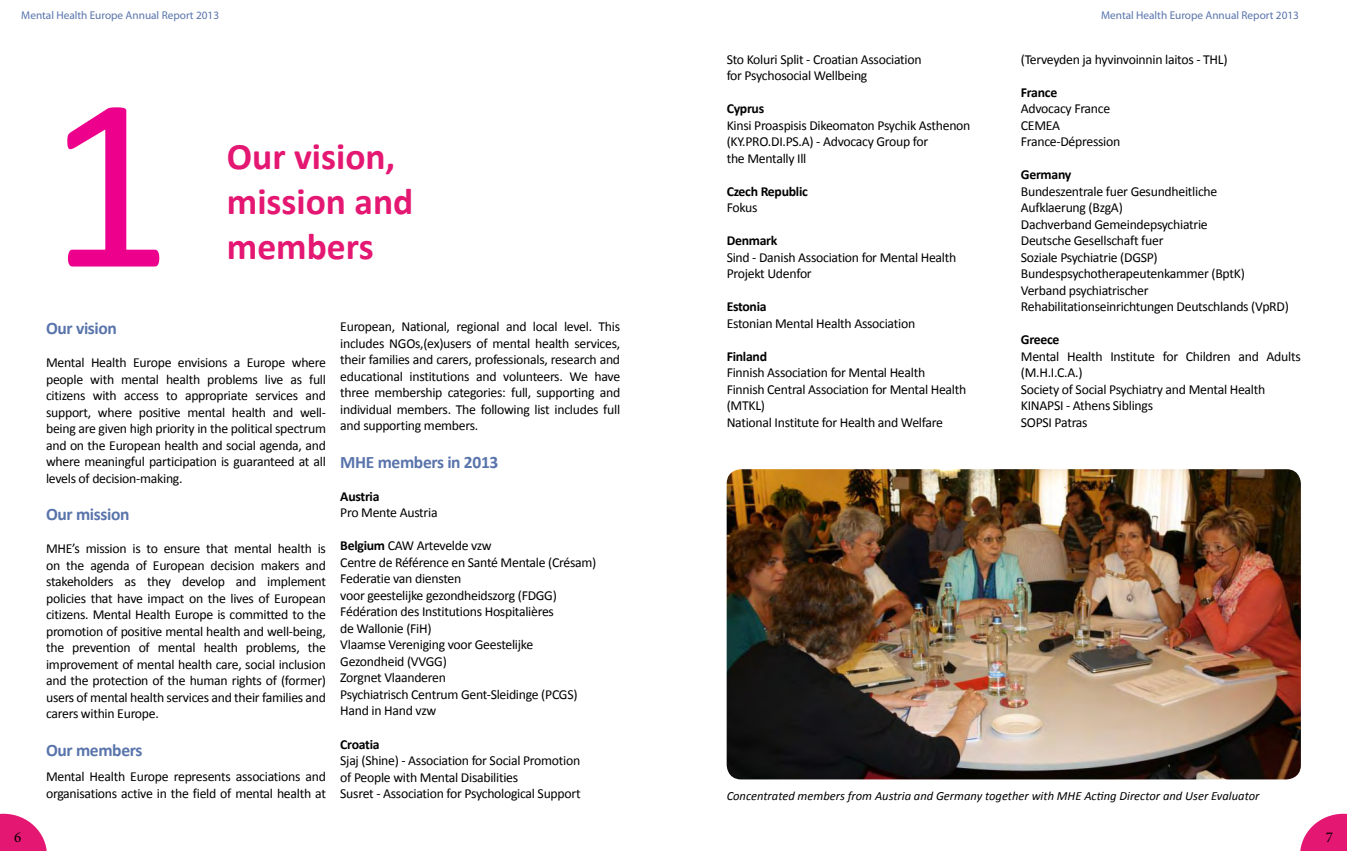
<style>
.page{position:relative;width:1347px;height:851px;background:#fff}
.page>*{position:absolute;margin:0;border:0;box-sizing:border-box;transform-origin:0 0}
.t1{font:250px "Calibri";color:#ec008c}
.t2{font:700 37.5px/45px "Calibri";color:#e41772}
.t3{font:700 17.5px "Calibri";letter-spacing:-.02em;color:#5974ab}
.t4{font:15px "Minion Pro";color:#000}
.t5{font:13.75px/16.5px "Calibri";letter-spacing:-.02em;color:#000}
.t6{font:700 13.75px "Calibri";letter-spacing:-.02em;color:#000}
.t7{font:italic 12.5px "Calibri";color:#000}
.t8{font:11.25px "Myriad Pro";color:#5974ab}
.s1{font-weight:700}
</style>
<div class="page">
<svg style="left:0;top:813px;width:47px;height:37px"></svg>
<svg style="left:1300px;top:813px;width:46px;height:37px"></svg>
<img style="left:726px;top:469px;width:574px;height:310px">
<p class="t8" style="left:21px;top:8px;width:199px">Mental Health Europe Annual Report 2013</p>
<p class="t8" style="left:1101px;top:8px;width:199px">Mental Health Europe Annual Report 2013</p>
<h1 class="t1" style="left:46px;top:25px;width:128px">1</h1>
<h2 class="t2" style="left:227px;top:134px;width:188px">Our vision, mission and members</h2>
<p class="t3" style="left:46px;top:317px;width:72px">Our vision</p>
<p class="t5" style="left:46px;top:354px;width:281px;text-align:justify">Mental Health Europe envisions a Europe where people with mental health problems live as full citizens with access to appropriate services and support, where positive mental health and well&shy;being are given high priority in the political spectrum and on the European health and social agenda, and where meaningful participation is guaranteed at all levels of decision-making.</p>
<p class="t3" style="left:46px;top:503px;width:85px">Our mission</p>
<p class="t5" style="left:46px;top:540px;width:281px;text-align:justify">MHE’s mission is to ensure that mental health is on the agenda of European decision makers and stakeholders as they develop and implement policies that have impact on the lives of European citizens. Mental Health Europe is committed to the promotion of positive mental health and well-being, the prevention of mental health problems, the improvement of mental health care, social inclusion and the protection of the human rights of (former) users of mental health services and their families and carers within Europe.</p>
<p class="t3" style="left:46px;top:738px;width:98px">Our members</p>
<p class="t5" style="left:46px;top:768px;width:281px">Mental Health Europe represents associations and organisations active in the field of mental health at</p>
<p class="t5" style="left:340px;top:318px;width:281px;text-align:justify">European, National, regional and local level. This includes NGOs,(ex)users of mental health services, their families and carers, professionals, research and educational institutions and volunteers. We have three membership categories: full, supporting and individual members. The following list includes full and supporting members.</p>
<p class="t3" style="left:340px;top:450px;width:160px">MHE members in 2013</p>
<p class="t6" style="left:340px;top:487px;width:41px">Austria</p>
<p class="t5" style="left:340px;top:504px;width:99px">Pro Mente Austria</p>
<p class="t5" style="left:340px;top:537px;width:258px"><span class="s1">Belgium</span> CAW Artevelde vzw<br>Centre de Référence en Santé Mentale (Crésam)<br>Federatie van diensten<br>voor geestelijke gezondheidszorg (FDGG)<br>Fédération des Institutions Hospitalières<br>de Wallonie (FiH)<br>Vlaamse Vereniging voor Geestelijke<br>Gezondheid (VVGG)<br>Zorgnet Vlaanderen<br>Psychiatrisch Centrum Gent-Sleidinge (PCGS)<br>Hand in Hand vzw</p>
<p class="t6" style="left:340px;top:735px;width:41px">Croatia</p>
<p class="t5" style="left:340px;top:752px;width:242px">Sjaj (Shine) - Association for Social Promotion of People with Mental Disabilities<br>Susret - Association for Psychological Support</p>
<p class="t5" style="left:726px;top:51px;width:196px">Sto Koluri Split - Croatian Association for Psychosocial Wellbeing</p>
<p class="t6" style="left:726px;top:100px;width:39px">Cyprus</p>
<p class="t5" style="left:726px;top:117px;width:245px">Kinsi Proaspisis Dikeomaton Psychik Asthenon (KY.PRO.DI.PS.A) - Advocacy Group for<br>the Mentally Ill</p>
<p class="t6" style="left:726px;top:182px;width:83px">Czech Republic</p>
<p class="t5" style="left:726px;top:199px;width:32px">Fokus</p>
<p class="t6" style="left:726px;top:232px;width:52px">Denmark</p>
<p class="t5" style="left:726px;top:249px;width:231px">Sind - Danish Association for Mental Health<br>Projekt Udenfor</p>
<p class="t6" style="left:726px;top:298px;width:41px">Estonia</p>
<p class="t5" style="left:726px;top:315px;width:190px">Estonian Mental Health Association</p>
<p class="t6" style="left:726px;top:347px;width:42px">Finland</p>
<p class="t5" style="left:726px;top:364px;width:241px">Finnish Association for Mental Health Finnish Central Association for Mental Health (MTKL)<br>National Institute for Health and Welfare</p>
<p class="t5" style="left:1020px;top:51px;width:208px">(Terveyden ja hyvinvoinnin laitos - THL)</p>
<p class="t6" style="left:1020px;top:83px;width:38px">France</p>
<p class="t5" style="left:1020px;top:100px;width:101px">Advocacy France<br>CEMEA<br>France-Dépression</p>
<p class="t6" style="left:1020px;top:166px;width:52px">Germany</p>
<p class="t5" style="left:1020px;top:183px;width:269px">Bundeszentrale fuer Gesundheitliche<br>Aufklaerung (BzgA)<br>Dachverband Gemeindepsychiatrie<br>Deutsche Gesellschaft fuer<br>Soziale Psychiatrie (DGSP)<br>Bundespsychotherapeutenkammer (BptK)<br>Verband psychiatrischer Rehabilitationseinrichtungen Deutschlands (VpRD)</p>
<p class="t6" style="left:1020px;top:331px;width:40px">Greece</p>
<p class="t5" style="left:1020px;top:348px;width:281px">Mental Health Institute for Children and Adults (M.H.I.C.A.)<br>Society of Social Psychiatry and Mental Health<br>KINAPSI - Athens Siblings<br>SOPSI Patras</p>
<p class="t7" style="left:726px;top:786px;width:534px">Concentrated members from Austria and Germany together with MHE Acting Director and User Evaluator</p>
<p class="t4" style="left:14px;top:826px;width:9px">6</p>
<p class="t4" style="left:1325px;top:826px;width:9px">7</p>
</div>
